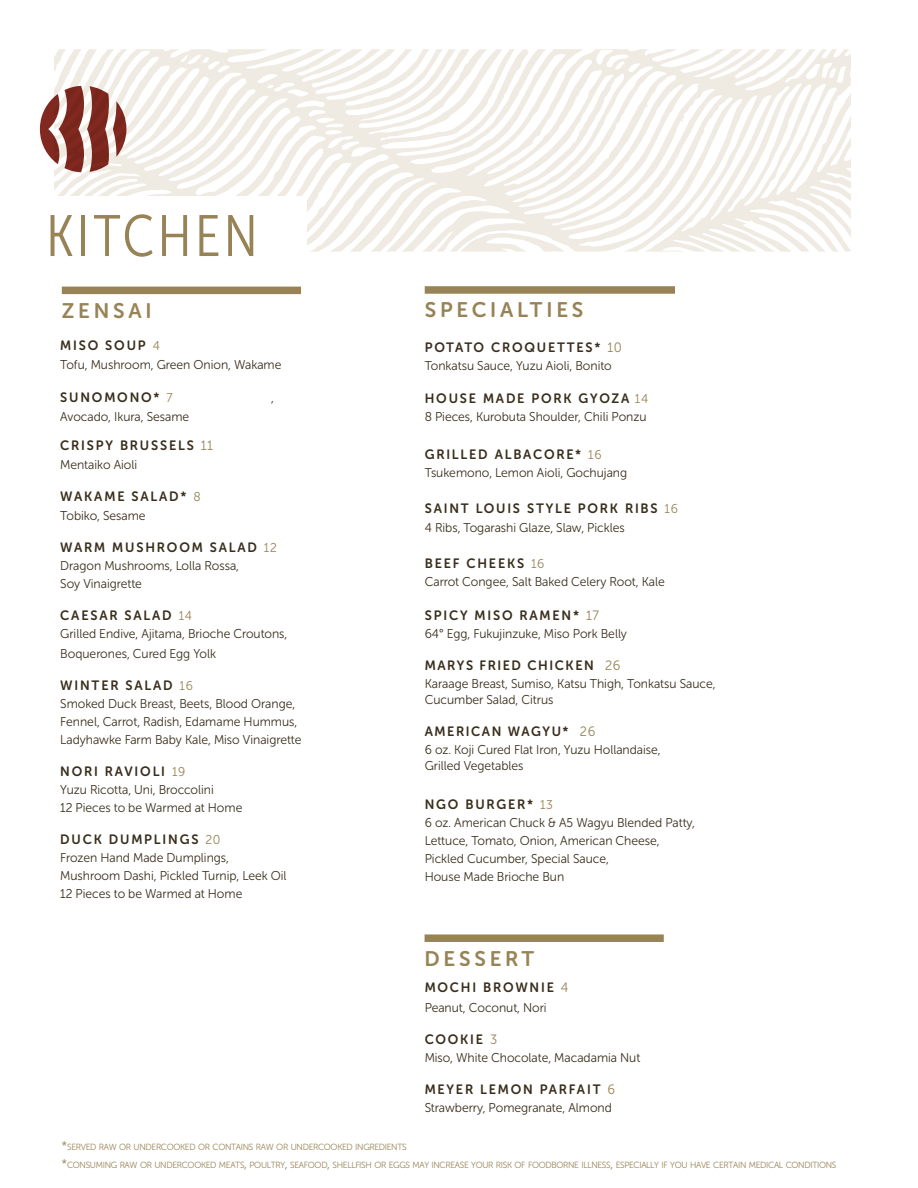
<style>
.page{position:relative;width:918px;height:1188px;background:#fff}
.page>*{position:absolute;margin:0;border:0;box-sizing:border-box;transform-origin:0 0}
.Large_Header{font:58.35px "Museo Sans Cond 300";letter-spacing:.06em;color:#978355}
.t1{font:21px "Museo Sans Rounded 700";letter-spacing:.18em;color:#978355}
.t2{font:13.5px "Museo Sans Rounded 700";letter-spacing:.14em;color:#392e1c;scale:.96 1}
.t3{font:13.5px "Museo Sans Rounded 700";letter-spacing:.12em;color:#392e1c;scale:.96 1}
.t4{font:12.75px/18px "Museo Sans Rounded 300";color:#392e1c;scale:.96 1}
.Body___Description{font:8.85px "Museo Sans Rounded 300";letter-spacing:-.035em;color:#978355;scale:.96 1}
.s1{font-family:"Museo Sans Rounded 300";font-size:12.75px;color:#978355}
.s2{font-family:"Museo Sans Rounded 300";color:#978355}
.s3{font-size:12.75px}
</style>
<div class="page">
<svg style="left:54px;top:49px;width:797px;height:203px;fill:#f2efe8"></svg>
<div style="left:54px;top:197px;width:252px;height:73px;background:#fff"></div>
<svg style="left:40px;top:49px;width:88px;height:123px"></svg>
<div style="left:425px;top:286px;width:250px;height:8px;background:#978355"></div>
<div style="left:62px;top:287px;width:239px;height:7px;background:#978355"></div>
<div style="left:425px;top:934px;width:239px;height:8px;background:#978355"></div>
<p class="Large_Header" style="left:46px;top:205px;width:213px">KITCHEN</p>
<h2 class="t1" style="left:62px;top:299px;width:91px">ZENSAI</h2>
<h2 class="t1" style="left:425px;top:299px;width:160px">SPECIALTIES</h2>
<p class="t2" style="left:60px;top:338px;width:105px">MISO SOUP <span class="s1">4</span></p>
<p class="t4" style="left:60px;top:356px;width:232px">Tofu, Mushroom, Green Onion, Wakame</p>
<p class="t2" style="left:60px;top:389px;width:119px">SUNOMONO* <span class="s1">7</span></p>
<p class="t4" style="left:271px;top:388px;width:4px">,</p>
<p class="t4" style="left:60px;top:408px;width:136px">Avocado, Ikura, Sesame</p>
<p class="t2" style="left:60px;top:437px;width:161px">CRISPY BRUSSELS <span class="s2">11</span></p>
<p class="t4" style="left:60px;top:455px;width:82px">Mentaiko Aioli</p>
<p class="t2" style="left:60px;top:489px;width:148px">WAKAME SALAD* <span class="s1">8</span></p>
<p class="t4" style="left:60px;top:507px;width:90px">Tobiko, Sesame</p>
<p class="t2" style="left:60px;top:540px;width:227px">WARM MUSHROOM SALAD <span class="s1">12</span></p>
<p class="t4" style="left:60px;top:557px;width:188px">Dragon Mushrooms, Lolla Rossa,<br>Soy Vinaigrette</p>
<p class="t2" style="left:60px;top:608px;width:139px">CAESAR SALAD <span class="s1">14</span></p>
<p class="t4" style="left:60px;top:625px;width:238px;line-height:19.2px">Grilled Endive, Ajitama, Brioche Croutons,<br>Boquerones, Cured Egg Yolk</p>
<p class="t2" style="left:60px;top:678px;width:140px">WINTER SALAD <span class="s1">16</span></p>
<p class="t4" style="left:60px;top:695px;width:253px">Smoked Duck Breast, Beets, Blood Orange,<br>Fennel, Carrot, Radish, Edamame Hummus,<br>Ladyhawke Farm Baby Kale, Miso Vinaigrette</p>
<p class="t2" style="left:60px;top:764px;width:132px">NORI RAVIOLI <span class="s1">19</span></p>
<p class="t4" style="left:60px;top:781px;width:191px">Yuzu Ricotta, Uni, Broccolini<br>12 Pieces to be Warmed at Home</p>
<p class="t2" style="left:60px;top:832px;width:168px">DUCK DUMPLINGS <span class="s1">20</span></p>
<p class="t4" style="left:60px;top:849px;width:237px">Frozen Hand Made Dumplings,<br>Mushroom Dashi, Pickled Turnip, Leek Oil<br>12 Pieces to be Warmed at Home</p>
<p class="t2" style="left:425px;top:340px;width:207px">POTATO CROQUETTES* <span class="s2">10</span></p>
<p class="t4" style="left:425px;top:357px;width:196px">Tonkatsu Sauce, Yuzu Aioli, Bonito</p>
<p class="t2" style="left:425px;top:390px;width:234px">HOUSE MADE PORK GYOZA <span class="s1">14</span></p>
<p class="t4" style="left:425px;top:407px;width:233px">8 Pieces, Kurobuta Shoulder, Chili Ponzu</p>
<p class="t2" style="left:425px;top:447px;width:186px">GRILLED ALBACORE* <span class="s1">16</span></p>
<p class="t4" style="left:425px;top:464px;width:212px">Tsukemono, Lemon Aioli, Gochujang</p>
<p class="t2" style="left:425px;top:501px;width:265px">SAINT LOUIS STYLE PORK RIBS <span class="s1">16</span></p>
<p class="t4" style="left:425px;top:519px;width:210px">4 Ribs, Togarashi Glaze, Slaw, Pickles</p>
<p class="t2" style="left:425px;top:556px;width:126px">BEEF CHEEKS <span class="s1">16</span></p>
<p class="t4" style="left:425px;top:573px;width:252px">Carrot Congee, Salt Baked Celery Root, Kale</p>
<p class="t2" style="left:425px;top:608px;width:183px">SPICY MISO RAMEN* <span class="s2">17</span></p>
<p class="t4" style="left:425px;top:625px;width:212px">64° Egg, Fukujinzuke, Miso Pork Belly</p>
<p class="t3" style="left:425px;top:658px;width:205px">MARYS FRIED CHICKEN <span class="s2">26</span></p>
<p class="t4" style="left:425px;top:676px;width:304px;line-height:15.9px">Karaage Breast, Sumiso, Katsu Thigh, Tonkatsu Sauce,<br>Cucumber Salad, Citrus</p>
<p class="t3" style="left:425px;top:724px;width:179px">AMERICAN WAGYU* <span class="s2">26</span></p>
<p class="t4" style="left:425px;top:742px;width:247px;line-height:15.9px">6 oz. Koji Cured Flat Iron, Yuzu Hollandaise,<br>Grilled Vegetables</p>
<p class="t2" style="left:425px;top:797px;width:135px">NGO BURGER* <span class="s1">13</span></p>
<p class="t4" style="left:425px;top:814px;width:283px">6 oz. American Chuck &amp; A5 Wagyu Blended Patty, Lettuce, Tomato, Onion, American Cheese, Pickled Cucumber, Special Sauce,<br>House Made Brioche Bun</p>
<h2 class="t1" style="left:425px;top:947px;width:111px">DESSERT</h2>
<p class="t2" style="left:425px;top:980px;width:152px">MOCHI BROWNIE <span class="s2">4</span></p>
<p class="t4" style="left:425px;top:998px;width:129px">Peanut, Coconut, Nori</p>
<p class="t2" style="left:425px;top:1032px;width:77px">COOKIE <span class="s2">3</span></p>
<p class="t4" style="left:425px;top:1048px;width:226px">Miso, White Chocolate, Macadamia Nut</p>
<p class="t2" style="left:425px;top:1082px;width:200px">MEYER LEMON PARFAIT <span class="s2">6</span></p>
<p class="t4" style="left:425px;top:1099px;width:197px">Strawberry, Pomegranate, Almond</p>
<p class="Body___Description" style="left:62px;top:1143px;width:361px"><span class="s3">*</span>SERVED RAW OR UNDERCOOKED OR CONTAINS RAW OR UNDERCOOKED INGREDIENTS</p>
<p class="Body___Description" style="left:62px;top:1161px;width:809px"><span class="s3">*</span>CONSUMING RAW OR UNDERCOOKED MEATS<span class="s3">,</span> POULTRY<span class="s3">,</span> SEAFOOD<span class="s3">,</span> SHELLFISH OR EGGS MAY INCREASE YOUR RISK OF FOODBORNE ILLNESS<span class="s3">,</span> ESPECIALLY IF YOU HAVE CERTAIN MEDICAL CONDITIONS</p>
</div>
